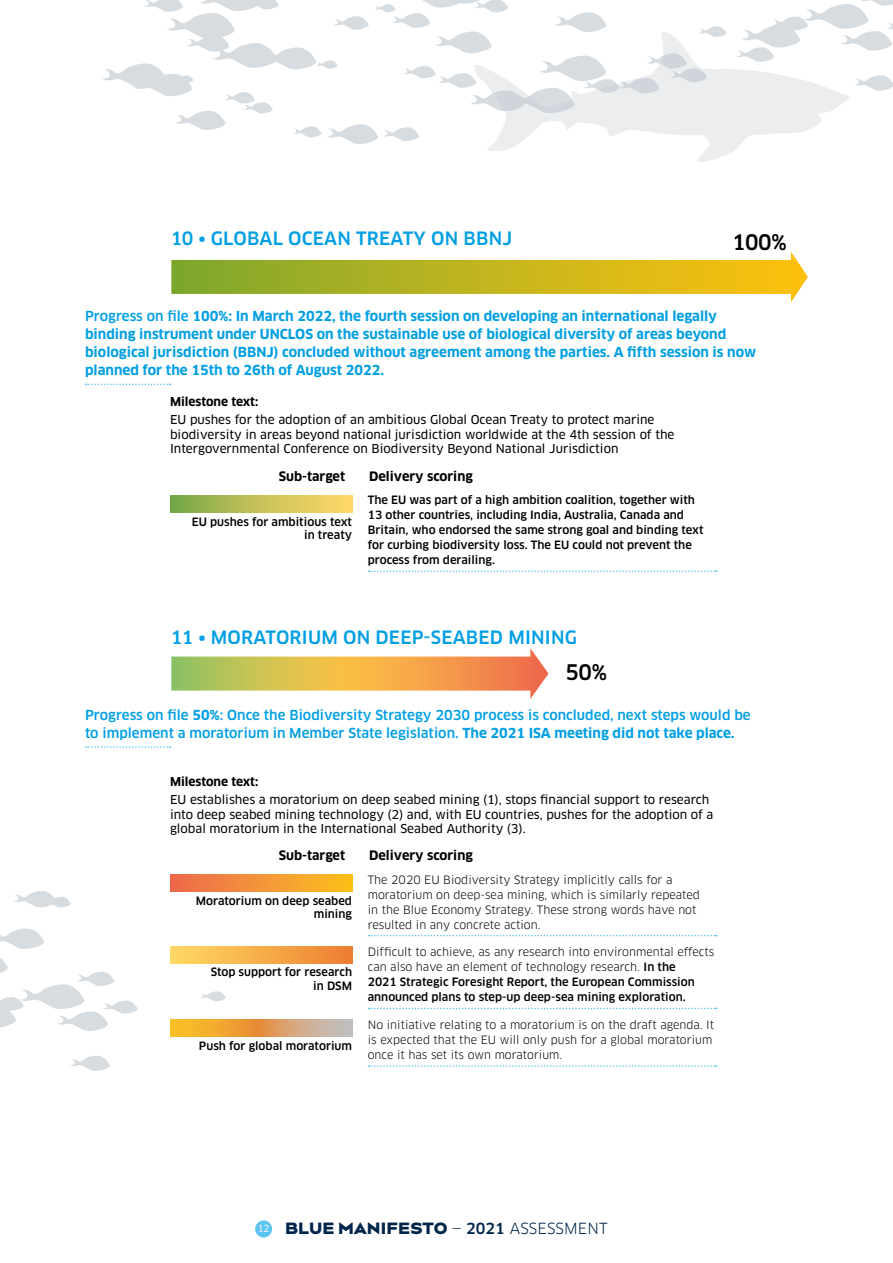
<style>
.page{position:relative;width:893px;height:1263px;background:#fff}
.page>*{position:absolute;margin:0;border:0;box-sizing:border-box;transform-origin:0 0}
.t1{font:500 21px "Clan OT";color:#000}
.t2{font:500 18px "Clan OT";letter-spacing:.01em;color:#009fe3}
.t3{font:900 15px "Bw Aleta No 10 DEMO";letter-spacing:.01em;color:#00254b}
.t4{font:700 13.5px/18px "Clan OT";color:#009fe3}
.t5{font:500 13.5px/18px "Clan OT";color:#009fe3}
.t6{font:700 12.75px "Clan OT";color:#000}
.t7{font:12px/14.4px "Clan OT News";color:#000}
.t8{font:700 12px "Clan OT";color:#000}
.t9{font:500 11.25px/15px "Clan OT";color:#000;text-align:right}
.t10{font:11.25px/15px "Clan OT";color:#000}
.s1{font-weight:500}
.s2{font-weight:700}
.s3{font-weight:400}
.s4{font-family:"Clan OT News";font-weight:400;font-size:9.75px;color:#ededed}
.s5{font-family:"Clan OT";font-weight:400}
.s6{font-family:"Clan OT";font-weight:500}
</style>
<div class="page">
<div style="left:255px;top:1220px;width:17px;height:17px;background:#5bc5f2;border-radius:50%"></div>
<svg style="left:855px;top:75px;width:38px;height:16px"></svg>
<svg style="left:744px;top:0;width:149px;height:51px"></svg>
<svg style="left:102px;top:0;width:624px;height:144px"></svg>
<svg style="left:200px;top:991px;width:26px;height:10px"></svg>
<svg style="left:71px;top:1055px;width:39px;height:16px"></svg>
<svg style="left:14px;top:891px;width:57px;height:17px"></svg>
<svg style="left:0;top:928px;width:138px;height:103px"></svg>
<svg style="left:86px;top:746px;width:84px;height:2px"></svg>
<svg style="left:368px;top:935px;width:349px;height:1px"></svg>
<svg style="left:368px;top:1008px;width:349px;height:1px"></svg>
<svg style="left:368px;top:1065px;width:349px;height:2px"></svg>
<div style="left:170px;top:875px;width:182px;height:17px;background:linear-gradient(to right,#ec6850,#fcc11d)"></div>
<div style="left:170px;top:946px;width:182px;height:17px;background:linear-gradient(to right,#ffdb64,#ed7f31)"></div>
<svg style="left:171px;top:648px;width:378px;height:51px"></svg>
<svg style="left:170px;top:1019px;width:182px;height:17px;background:#e1aa5c"></svg>
<svg style="left:86px;top:384px;width:84px;height:1px"></svg>
<svg style="left:368px;top:570px;width:349px;height:2px"></svg>
<div style="left:170px;top:495px;width:182px;height:17px;background:linear-gradient(to right,#7ba948,#ffd96a)"></div>
<svg style="left:171px;top:252px;width:637px;height:50px"></svg>
<svg style="left:474px;top:32px;width:376px;height:130px"></svg>
<h2 class="t2" style="left:170px;top:228px;width:344px">10 • GLOBAL OCEAN TREATY ON BBNJ</h2>
<h1 class="t1" style="left:732px;top:230px;width:56px">100%</h1>
<p class="t4" style="left:85px;top:307px;width:672px"><span class="s1">Progress on file</span> 100%: In March 2022, the fourth session on developing an international legally binding instrument under UNCLOS on the sustainable use of biological diversity of areas beyond biological jurisdiction (BBNJ) concluded without agreement among the parties. A fifth session is now planned for the 15th to 26th of August 2022.</p>
<p class="t8" style="left:170px;top:394px;width:90px">Milestone text:</p>
<p class="t7" style="left:170px;top:413px;width:506px">EU pushes for the adoption of an ambitious Global Ocean Treaty to protect marine biodiversity in areas beyond national jurisdiction worldwide at the 4th session of the<br>Intergovernmental Conference on Biodiversity Beyond National Jurisdiction</p>
<p class="t6" style="left:279px;top:468px;width:68px">Sub-target</p>
<p class="t6" style="left:369px;top:468px;width:105px">Delivery scoring</p>
<p class="t9" style="left:368px;top:493px;width:337px;text-align:left">The EU was part of a high ambition coalition, together with 13 other countries, including India, Australia, Canada and Britain, who endorsed the same strong goal and binding text for curbing biodiversity loss. The EU could not prevent the process from derailing.</p>
<p class="t9" style="left:192px;top:515px;width:162px;line-height:13.5px">EU pushes for ambitious text in treaty</p>
<h2 class="t2" style="left:170px;top:626px;width:408px">11 • MORATORIUM ON DEEP-SEABED MINING</h2>
<h1 class="t1" style="left:565px;top:660px;width:43px">50%</h1>
<p class="t5" style="left:85px;top:706px;width:667px">Progress on file <span class="s2">50%</span>: Once the Biodiversity Strategy 2030 process is concluded, next steps would be to implement a moratorium in Member State legislation. <span class="s2">The 2021 ISA meeting did not take place.</span></p>
<p class="t8" style="left:170px;top:774px;width:90px">Milestone text:</p>
<p class="t7" style="left:170px;top:793px;width:545px">EU establishes a moratorium on deep seabed mining (1), stops financial support to research into deep seabed mining technology (2) and, with EU countries, pushes for the adoption of a global moratorium in the International Seabed Authority (3).</p>
<p class="t6" style="left:279px;top:848px;width:68px">Sub-target</p>
<p class="t6" style="left:369px;top:848px;width:105px">Delivery scoring</p>
<p class="t10" style="left:368px;top:872px;width:334px">The 2020 EU Biodiversity Strategy implicitly calls for a moratorium on deep-sea mining, which is similarly repeated in the Blue Economy Strategy. These strong words have not resulted in any concrete action.</p>
<p class="t9" style="left:368px;top:945px;width:348px;text-align:left"><span class="s3">Difficult to achieve, as any research into environmental effects can also have an element of technology research.</span> In the<br>2021 Strategic Foresight Report, the European Commission announced plans to step-up deep-sea mining exploration.</p>
<p class="t10" style="left:368px;top:1017px;width:348px">No initiative relating to a moratorium is on the draft agenda. It is expected that the EU will only push for a global moratorium once it has set its own moratorium.</p>
<p class="t9" style="left:196px;top:894px;width:158px;line-height:13.5px">Moratorium on deep seabed mining</p>
<p class="t9" style="left:211px;top:965px;width:143px;line-height:13.5px">Stop support for research in DSM</p>
<p class="t9" style="left:199px;top:1038px;width:155px">Push for global moratorium</p>
<h3 class="t3" style="left:258px;top:1219px;width:351px"><span class="s4">12</span> BLUE MANIFESTO <span class="s5">—</span> <span class="s6">2021</span> <span class="s5">ASSESSMENT</span></h3>
</div>
